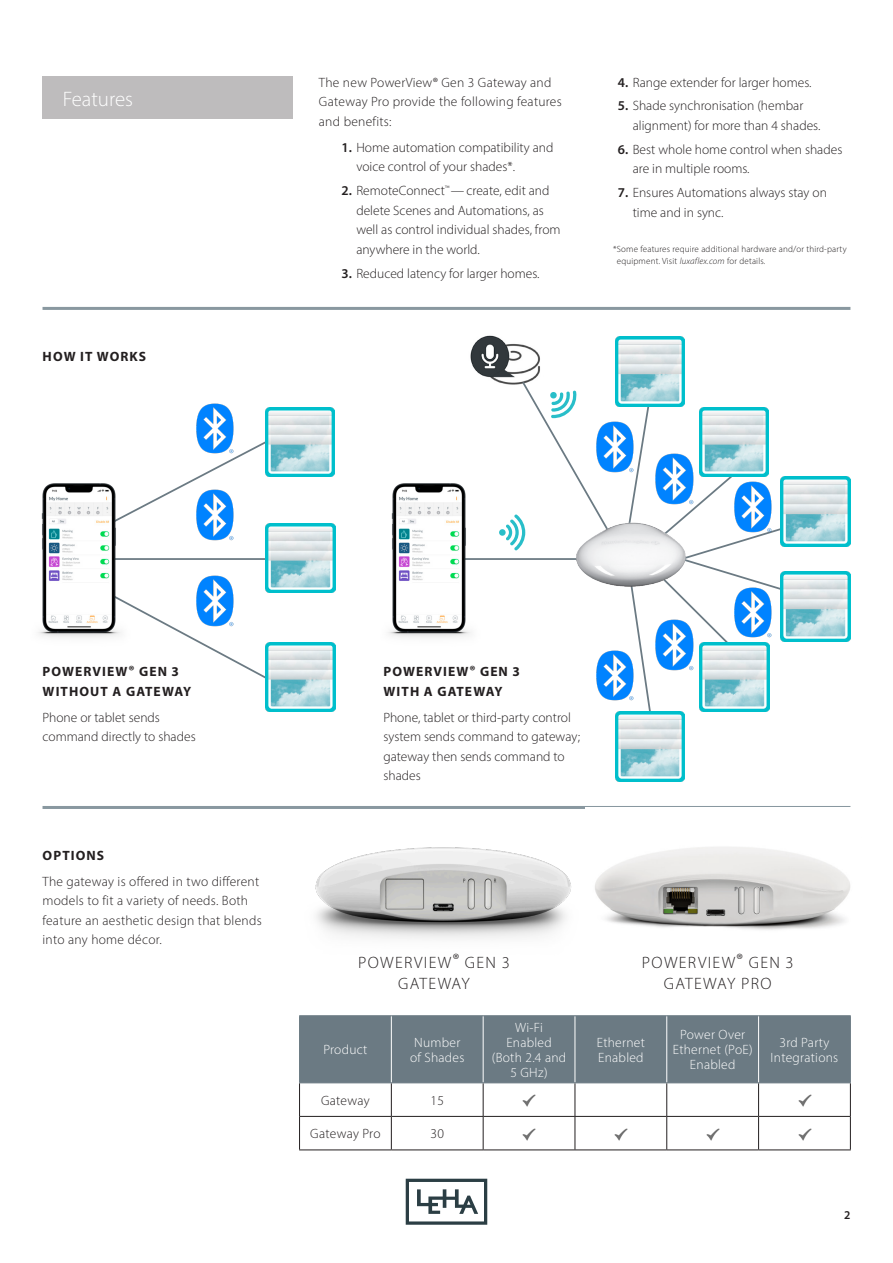
<style>
.page{position:relative;width:893px;height:1263px;background:#fff}
.page>*{position:absolute;margin:0;border:0;box-sizing:border-box;transform-origin:0 0}
.t1{font:300 21px "Myriad Pro";color:#fff}
.t2{font:300 16.5px/21px "Myriad Pro";letter-spacing:.08em;color:#231f20;text-align:center}
.t3{font:300 13.5px/19.5px "Myriad Pro";color:#231f20}
.t4{font:300 13.5px/19.5px "Myriad Pro";letter-spacing:.02em;color:#231f20}
.t5{font:300 13.5px/15px "Myriad Pro";letter-spacing:.02em;color:#fff;text-align:center}
.t6{font:700 13.5px/19.5px "Myriad Pro";letter-spacing:.08em;color:#231f20}
.t7{font:600 12px "Myriad Pro";color:#231f20}
.t8{font:300 9px/12px "Myriad Pro";letter-spacing:.02em;color:#231f20}
.s1{font-weight:600}
.s2{font-style:italic}
</style>
<div class="page">
<img style="left:596px;top:650px;width:30px;height:51px">
<img style="left:618px;top:421px;width:8px;height:52px">
<img style="left:198px;top:575px;width:34px;height:11px">
<hr style="left:44px;top:806px;width:805px;height:3px;background:#8998a0">
<div style="left:43px;top:77px;width:250px;height:42px;background:#bebcbd"></div>
<hr style="left:44px;top:307px;width:805px;height:3px;background:#8998a0">
<img style="left:586px;top:807px;width:264px;height:123px">
<img style="left:315px;top:847px;width:256px;height:92px">
<img style="left:470px;top:335px;width:70px;height:48px">
<hr style="left:432px;top:558px;width:147px;height:2px;background:#6b7a83">
<svg style="left:626px;top:406px;width:163px;height:306px"></svg>
<img style="left:576px;top:520px;width:118px;height:83px">
<img style="left:615px;top:712px;width:70px;height:69px">
<img style="left:700px;top:642px;width:69px;height:70px">
<img style="left:781px;top:572px;width:69px;height:69px">
<img style="left:781px;top:477px;width:69px;height:69px">
<img style="left:699px;top:407px;width:70px;height:70px">
<img style="left:615px;top:337px;width:70px;height:69px">
<svg style="left:499px;top:380px;width:119px;height:171px"></svg>
<hr style="left:112px;top:558px;width:223px;height:2px;background:#6b7a83">
<svg style="left:141px;top:441px;width:125px;height:90px"></svg>
<svg style="left:141px;top:586px;width:125px;height:102px"></svg>
<img style="left:38px;top:483px;width:103px;height:155px">
<img style="left:266px;top:642px;width:69px;height:70px">
<img style="left:266px;top:523px;width:69px;height:70px">
<img style="left:265px;top:407px;width:70px;height:70px">
<img style="left:195px;top:403px;width:40px;height:53px">
<img style="left:195px;top:487px;width:40px;height:54px">
<img style="left:654px;top:451px;width:40px;height:56px">
<img style="left:654px;top:617px;width:40px;height:56px">
<img style="left:733px;top:479px;width:40px;height:56px">
<img style="left:733px;top:584px;width:40px;height:56px">
<img style="left:388px;top:483px;width:103px;height:155px">
<svg style="left:406px;top:1179px;width:81px;height:46px"></svg>
<div style="left:300px;top:1016px;width:550px;height:66px;background:#6b7a83"></div>
<hr style="left:299px;top:1083px;width:1px;height:33px;background:#231f20">
<hr style="left:391px;top:1083px;width:1px;height:33px;background:#231f20">
<hr style="left:483px;top:1083px;width:1px;height:33px;background:#231f20">
<hr style="left:575px;top:1083px;width:1px;height:33px;background:#231f20">
<hr style="left:666px;top:1083px;width:1px;height:33px;background:#231f20">
<hr style="left:758px;top:1083px;width:1px;height:33px;background:#231f20">
<hr style="left:850px;top:1083px;width:1px;height:33px;background:#231f20">
<hr style="left:299px;top:1116px;width:92px;height:1px;background:#231f20">
<hr style="left:299px;top:1117px;width:1px;height:32px;background:#231f20">
<hr style="left:391px;top:1116px;width:92px;height:1px;background:#231f20">
<hr style="left:391px;top:1117px;width:1px;height:32px;background:#231f20">
<hr style="left:483px;top:1116px;width:92px;height:1px;background:#231f20">
<hr style="left:483px;top:1117px;width:1px;height:32px;background:#231f20">
<hr style="left:575px;top:1116px;width:92px;height:1px;background:#231f20">
<hr style="left:575px;top:1117px;width:1px;height:32px;background:#231f20">
<hr style="left:667px;top:1116px;width:92px;height:1px;background:#231f20">
<hr style="left:666px;top:1117px;width:1px;height:32px;background:#231f20">
<hr style="left:759px;top:1116px;width:92px;height:1px;background:#231f20">
<hr style="left:758px;top:1117px;width:1px;height:32px;background:#231f20">
<hr style="left:850px;top:1117px;width:1px;height:32px;background:#231f20">
<hr style="left:299px;top:1149px;width:92px;height:1px;background:#231f20">
<hr style="left:391px;top:1149px;width:92px;height:1px;background:#231f20">
<hr style="left:483px;top:1149px;width:92px;height:1px;background:#231f20">
<hr style="left:575px;top:1149px;width:92px;height:1px;background:#231f20">
<hr style="left:667px;top:1149px;width:92px;height:1px;background:#231f20">
<hr style="left:759px;top:1149px;width:92px;height:1px;background:#231f20">
<hr style="left:391px;top:1016px;width:1px;height:66px;background:#fff">
<hr style="left:483px;top:1016px;width:1px;height:66px;background:#fff">
<hr style="left:575px;top:1016px;width:1px;height:66px;background:#fff">
<hr style="left:666px;top:1016px;width:1px;height:66px;background:#fff">
<hr style="left:758px;top:1016px;width:1px;height:66px;background:#fff">
<hr style="left:299px;top:1015px;width:92px;height:1px;background:#6b7a83">
<hr style="left:299px;top:1016px;width:1px;height:66px;background:#6b7a83">
<hr style="left:391px;top:1015px;width:92px;height:1px;background:#6b7a83">
<hr style="left:483px;top:1015px;width:92px;height:1px;background:#6b7a83">
<hr style="left:575px;top:1015px;width:92px;height:1px;background:#6b7a83">
<hr style="left:667px;top:1015px;width:92px;height:1px;background:#6b7a83">
<hr style="left:759px;top:1015px;width:92px;height:1px;background:#6b7a83">
<hr style="left:850px;top:1016px;width:1px;height:66px;background:#6b7a83">
<hr style="left:299px;top:1082px;width:92px;height:1px;background:#6b7a83">
<hr style="left:391px;top:1082px;width:92px;height:1px;background:#6b7a83">
<hr style="left:483px;top:1082px;width:92px;height:1px;background:#6b7a83">
<hr style="left:575px;top:1082px;width:92px;height:1px;background:#6b7a83">
<hr style="left:667px;top:1082px;width:92px;height:1px;background:#6b7a83">
<hr style="left:759px;top:1082px;width:92px;height:1px;background:#6b7a83">
<svg style="left:523px;top:1094px;width:12px;height:13px"></svg>
<svg style="left:523px;top:1128px;width:12px;height:13px"></svg>
<svg style="left:614px;top:1128px;width:13px;height:13px"></svg>
<svg style="left:707px;top:1128px;width:12px;height:13px"></svg>
<svg style="left:799px;top:1128px;width:12px;height:13px"></svg>
<svg style="left:799px;top:1094px;width:12px;height:13px"></svg>
<h1 class="t1" style="left:63px;top:86px;width:72px">Features</h1>
<p class="t6" style="left:43px;top:346px;width:105px">HOW IT WORKS</p>
<p class="t4" style="left:319px;top:72px;width:244px">The new PowerView® Gen 3 Gateway and<br>Gateway Pro provide the following features and benefits:</p>
<p class="t3" style="left:356px;top:138px;width:199px;text-indent:-15px"><span class="s1">1.</span> Home automation compatibility and voice control of your shades*.</p>
<p class="t3" style="left:356px;top:181px;width:206px;text-indent:-15px"><span class="s1">2.</span> RemoteConnect<sup>™</sup> —create, edit and delete Scenes and Automations, as well as control individual shades, from anywhere in the world.</p>
<p class="t3" style="left:341px;top:263px;width:198px"><span class="s1">3.</span> Reduced latency for larger homes.</p>
<p class="t3" style="left:618px;top:72px;width:194px"><span class="s1">4.</span> Range extender for larger homes.</p>
<p class="t3" style="left:633px;top:96px;width:188px;text-indent:-15px"><span class="s1">5.</span> Shade synchronisation (hembar alignment) for more than 4 shades.</p>
<p class="t3" style="left:633px;top:139px;width:211px;text-indent:-15px"><span class="s1">6.</span> Best whole home control when shades are in multiple rooms.</p>
<p class="t3" style="left:633px;top:183px;width:196px;text-indent:-15px"><span class="s1">7.</span> Ensures Automations always stay on time and in sync.</p>
<p class="t8" style="left:617px;top:243px;width:231px;text-indent:-4px">*Some features require additional hardware and/or third-party equipment. Visit <span class="s2">luxaflex.com</span> for details.</p>
<p class="t6" style="left:43px;top:661px;width:150px">POWERVIEW® GEN 3<br>WITHOUT A GATEWAY</p>
<p class="t3" style="left:43px;top:707px;width:155px">Phone or tablet sends command directly to shades</p>
<p class="t6" style="left:43px;top:845px;width:63px">OPTIONS</p>
<p class="t4" style="left:43px;top:871px;width:221px">The gateway is offered in two different models to fit a variety of needs. Both feature an aesthetic design that blends into any home décor.</p>
<p class="t6" style="left:384px;top:661px;width:138px">POWERVIEW® GEN 3<br>WITH A GATEWAY</p>
<p class="t3" style="left:383px;top:707px;width:198px">Phone, tablet or third-party control system sends command to gateway; gateway then sends command to shades</p>
<p class="t2" style="left:358px;top:952px;width:153px">POWERVIEW® GEN 3<br>GATEWAY</p>
<p class="t2" style="left:642px;top:952px;width:153px">POWERVIEW® GEN 3<br>GATEWAY PRO</p>
<p class="t5" style="left:323px;top:1042px;width:45px">Product</p>
<p class="t5" style="left:410px;top:1035px;width:56px">Number of Shades</p>
<p class="t4" style="left:321px;top:1090px;width:50px">Gateway</p>
<p class="t3" style="left:430px;top:1090px;width:15px">15</p>
<p class="t3" style="left:310px;top:1124px;width:72px">Gateway Pro</p>
<p class="t3" style="left:430px;top:1124px;width:15px">30</p>
<p class="t5" style="left:492px;top:1020px;width:76px">Wi-Fi<br>Enabled (Both 2.4 and<br>5 GHz)</p>
<p class="t5" style="left:597px;top:1035px;width:50px;text-align:left">Ethernet<br>Enabled</p>
<p class="t5" style="left:673px;top:1027px;width:81px">Power Over<br>Ethernet (PoE)<br>Enabled</p>
<p class="t5" style="left:771px;top:1035px;width:69px">3rd Party<br>Integrations</p>
<p class="t7" style="left:844px;top:1207px;width:8px">2</p>
</div>
